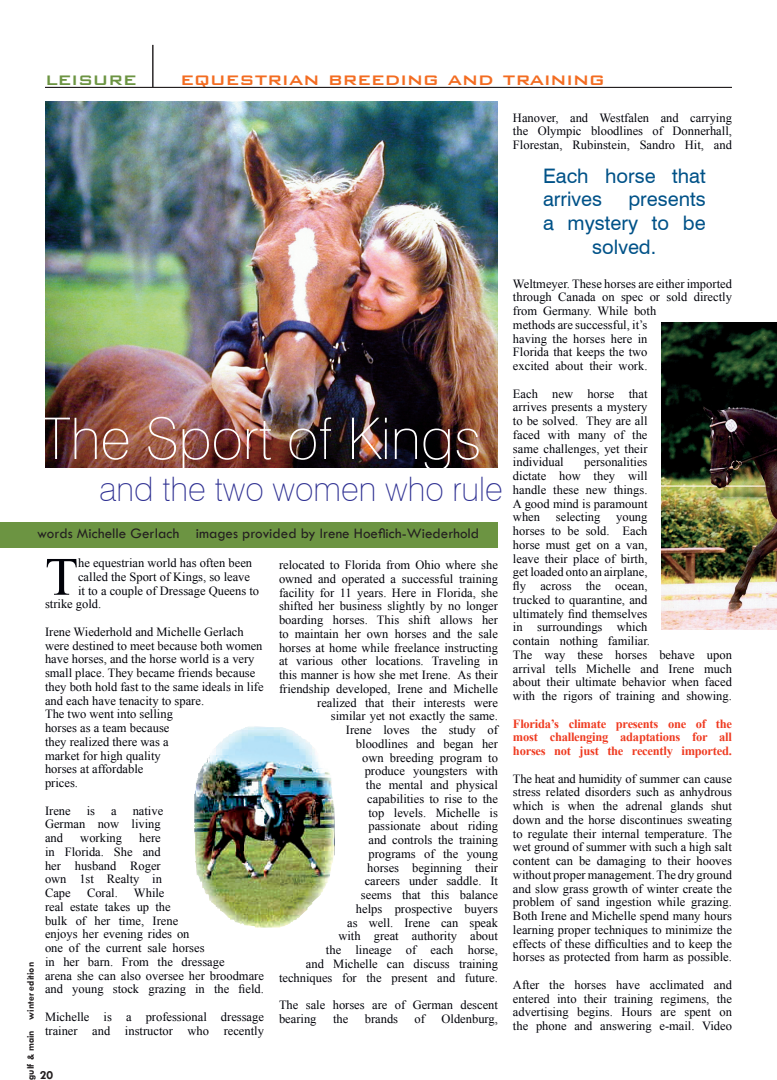
<style>
.page{position:relative;width:777px;height:1080px;background:#fff}
.page>*{position:absolute;margin:0;border:0;box-sizing:border-box;transform-origin:0 0}
.t1{font:100 57.5px "Swiss 721 BT";color:#fff}
.t2{font:54px "Times New Roman";color:#010209}
.t3{font:100 33.75px "Swiss 721 BT";color:#2e3092}
.t4{font:500 22.5px "Bank Gothic BT";color:#f36c21}
.t5{font:500 22.5px "Bank Gothic BT";color:#6c9442}
.t6{font:20px/23.8px "Swiss 721 BT";color:#005288}
.Normal{font:500 15px "Tw Cen";color:#231f20}
.t7{font:12.5px/13.8px "Times New Roman";color:#010209}
.t8{font:700 12.5px/13.8px "Times New Roman";letter-spacing:-.02em;color:#ef3c22;text-align:justify}
.t9{font:700 12.5px "Tw Cen";color:#231f20}
.t10{font:700 10px "Tw Cen";color:#231f20}
</style>
<div class="page">
<img style="left:45px;top:102px;width:452px;height:366px">
<img style="left:194px;top:722px;width:146px;height:206px">
<img style="left:661px;top:322px;width:115px;height:307px">
<div style="left:0;top:522px;width:498px;height:26px;background:#6c9442"></div>
<hr style="left:152px;top:45px;width:1px;height:42px;background:#231f20">
<hr style="left:45px;top:87px;width:686px;height:1px;background:#231f20">
<p class="t5" style="left:45px;top:67px;width:93px">leisure</p>
<p class="t4" style="left:180px;top:67px;width:425px">equestrian breeding and training</p>
<p class="t7" style="left:512px;top:110px;width:220px;text-align:justify">Hanover, and Westfalen and carrying the Olympic bloodlines of Donnerhall, Florestan, Rubinstein, Sandro Hit, and</p>
<p class="t1" style="left:41px;top:404px;width:441px">The Sport of Kings</p>
<p class="t3" style="left:99px;top:468px;width:404px">and the two women who rule</p>
<p class="Normal" style="left:37px;top:524px;width:443px">words Michelle Gerlach images provided by Irene Hoeflich-Wiederhold</p>
<p class="t2" style="left:45px;top:540px;width:35px">T</p>
<p class="t7" style="left:78px;top:556px;width:175px">he equestrian world has often been</p>
<p class="t7" style="left:78px;top:570px;width:173px">called the Sport of Kings, so leave</p>
<p class="t7" style="left:78px;top:583px;width:182px">it to a couple of Dressage Queens to</p>
<p class="t7" style="left:45px;top:597px;width:58px">strike gold.</p>
<p class="t7" style="left:45px;top:625px;width:220px">Irene Wiederhold and Michelle Gerlach were destined to meet because both women have horses, and the horse world is a very small place. They became friends because they both hold fast to the same ideals in life and each have tenacity to spare.<br>The two went into selling<br>horses as a team because<br>they realized there was a<br>market for high quality<br>horses at affordable<br>prices.</p>
<p class="t7" style="left:45px;top:803px;width:27px">Irene</p>
<p class="t7" style="left:87px;top:803px;width:10px">is</p>
<p class="t7" style="left:111px;top:803px;width:7px">a</p>
<p class="t7" style="left:45px;top:803px;width:120px;text-indent:88px">native<br>German now living and</p>
<p class="t7" style="left:45px;top:831px;width:118px;text-align:justify;text-indent:94px">here in Florida. She and her husband Roger own 1st Realty in Cape</p>
<p class="t7" style="left:80px;top:831px;width:43px">working</p>
<p class="t7" style="left:45px;top:886px;width:220px;text-indent:89px">While<br>real estate takes up the<br>bulk of her time, Irene<br>enjoys her evening rides on<br>one of the current sale horses<br>in her barn. From the dressage<br>arena she can also oversee her broodmare and young stock grazing in the field.</p>
<p class="t7" style="left:45px;top:1010px;width:220px">Michelle is a professional dressage trainer and instructor who recently</p>
<p class="t7" style="left:87px;top:886px;width:32px">Coral.</p>
<p class="t10" style="left:25px;top:1080px;width:119px;rotate:-90deg">gulf &amp; main winter edition</p>
<p class="t9" style="left:40px;top:1068px;width:15px">20</p>
<p class="t7" style="left:279px;top:558px;width:220px;text-align:right">relocated to Florida from Ohio where she owned and operated a successful training facility for 11 years. Here in Florida, she shifted her business slightly by no longer boarding horses. This shift allows her to maintain her own horses and the sale horses at home while freelance instructing at various other locations. Traveling in this manner is how she met Irene. As their friendship developed, Irene and Michelle realized that their interests were<br>similar yet not exactly the same.<br>Irene loves the study of<br>bloodlines and began her<br>own breeding program to<br>produce youngsters with<br>the mental and physical<br>capabilities to rise to the<br>top levels. Michelle is<br>passionate about riding<br>and controls the training<br>programs of the young<br>horses beginning their<br>careers under saddle. It<br>seems that this balance<br>helps prospective buyers<br>as well. Irene can speak<br>with great authority about<br>the lineage of each horse,<br>and Michelle can discuss training techniques for the present and future.</p>
<p class="t7" style="left:279px;top:998px;width:220px">The sale horses are of German descent bearing</p>
<p class="t7" style="left:333px;top:1012px;width:17px">the</p>
<p class="t7" style="left:364px;top:1012px;width:35px">brands</p>
<p class="t7" style="left:414px;top:1012px;width:12px">of</p>
<p class="t7" style="left:441px;top:1012px;width:58px">Oldenburg,</p>
<p class="t6" style="left:542px;top:164px;width:164px">Each horse that arrives</p>
<p class="t6" style="left:628px;top:187px;width:79px">presents</p>
<p class="t6" style="left:542px;top:211px;width:164px">a mystery to be</p>
<p class="t6" style="left:592px;top:235px;width:65px">solved.</p>
<p class="t7" style="left:512px;top:276px;width:220px">Weltmeyer. These horses are either imported through Canada on spec or sold directly from Germany. While both<br>methods are successful, it’s<br>having the horses here in<br>Florida that keeps the two<br>excited about their work.</p>
<p class="t7" style="left:512px;top:386px;width:136px;text-align:justify">Each new horse that arrives presents a mystery to be solved. They are all faced with many of the same challenges, yet their individual</p>
<p class="t7" style="left:512px;top:455px;width:136px;text-align:justify;text-indent:71px">personalities dictate how they will handle these new things.<br>A good mind is paramount when</p>
<p class="t7" style="left:555px;top:510px;width:46px">selecting</p>
<p class="t7" style="left:512px;top:510px;width:220px;text-indent:103px">young<br>horses to be sold. Each<br>horse must get on a van,<br>leave their place of birth,<br>get loaded onto an airplane,<br>fly across the ocean,<br>trucked to quarantine, and<br>ultimately find themselves<br>in surroundings which<br>contain nothing familiar.<br>The way these horses behave upon arrival tells Michelle and Irene much about their ultimate behavior when faced with the rigors of training and showing.</p>
<p class="t8" style="left:512px;top:716px;width:220px">Florida’s climate presents one of the most challenging adaptations for all horses not just the recently imported.</p>
<p class="t7" style="left:512px;top:771px;width:220px;text-align:justify">The heat and humidity of summer can cause stress related disorders such as anhydrous which is when the adrenal glands shut down and the horse discontinues sweating to regulate their internal temperature. The wet ground of summer with such a high salt content can be damaging to their hooves without proper management. The dry ground and slow grass growth of winter create the problem of sand ingestion while grazing.<br>Both Irene and Michelle spend many hours learning proper techniques to minimize the effects of these difficulties and to keep the horses as protected from harm as possible.</p>
<p class="t7" style="left:512px;top:978px;width:220px;text-align:justify">After the horses have acclimated and entered into their training regimens, the advertising begins. Hours are spent on the phone and answering e-mail. Video</p>
</div>
